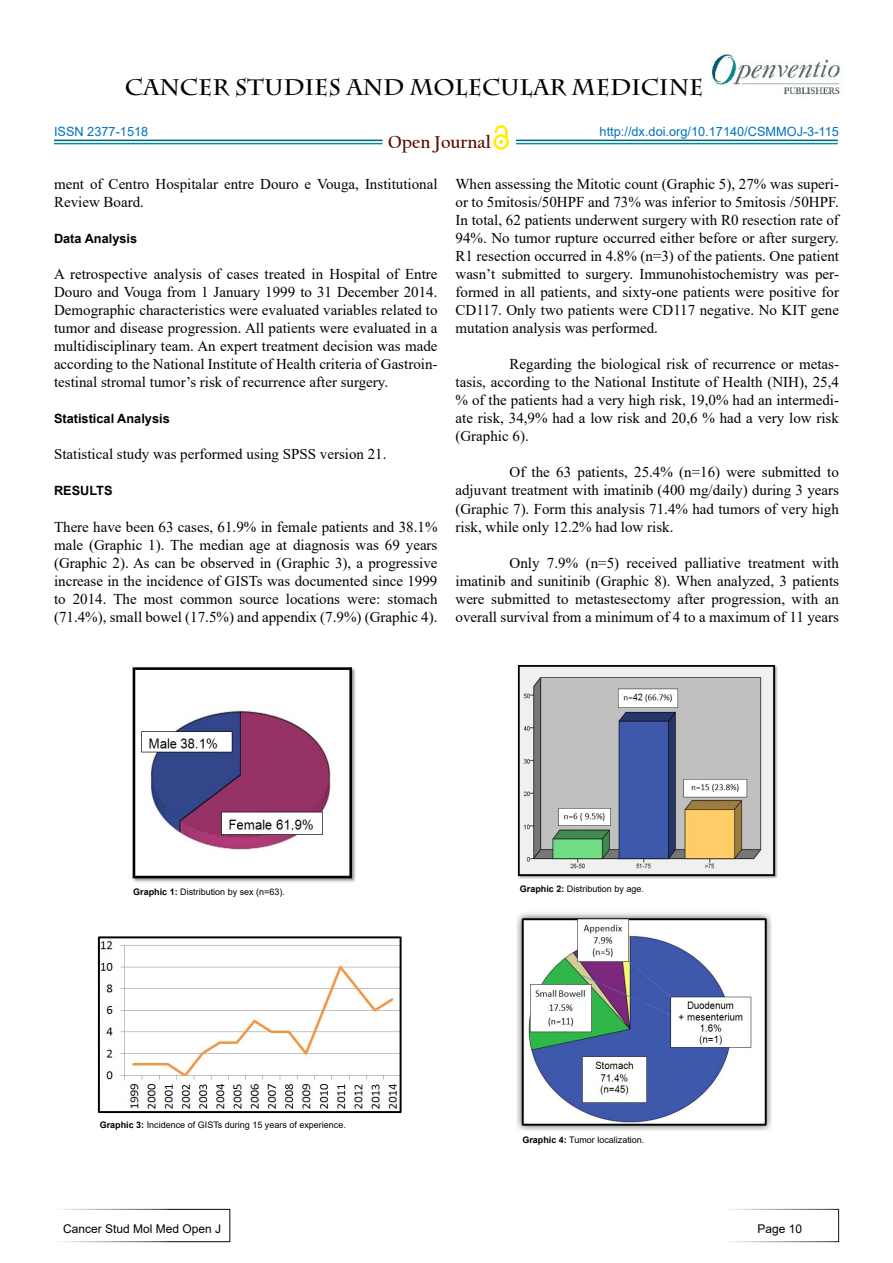
<style>
.page{position:relative;width:893px;height:1263px;background:#fff}
.page>*{position:absolute;margin:0;border:0;box-sizing:border-box;transform-origin:0 0}
.t1{font:700 22.5px "Charlemagne Std";color:#000}
.t2{font:700 18.15px "Californian FB";color:#580b05}
.t3{font:15px/18px "Times New Roman";color:#000;text-align:justify}
.t4{font:12.75px "Arial";color:#0072bc}
.t5{font:700 12.75px "Arial";color:#000}
.t6{font:12.75px "Arial";color:#0071bc}
.t7{font:12px "Arial";color:#000}
.t8{font:9px "Arial";color:#000}
.s1{font-weight:700}
</style>
<div class="page">
<hr style="left:54px;top:140px;width:328px;height:1px;background:#015d75">
<hr style="left:54px;top:143px;width:328px;height:1px;background:#0a8b93">
<hr style="left:516px;top:140px;width:322px;height:1px;background:#015d75">
<hr style="left:516px;top:143px;width:322px;height:1px;background:#0a8b93">
<svg style="left:493px;top:134px;width:16px;height:16px"></svg>
<svg style="left:496px;top:137px;width:10px;height:10px"></svg>
<svg style="left:495px;top:125px;width:13px;height:19px"></svg>
<div style="left:54px;top:1209px;width:176px;height:33px;border:1px solid #fff"></div>
<div style="left:723px;top:1209px;width:116px;height:33px;border:1px solid #fff"></div>
<img style="left:711px;top:53px;width:129px;height:42px">
<img style="left:132px;top:667px;width:224px;height:215px">
<img style="left:517px;top:665px;width:261px;height:214px">
<img style="left:97px;top:936px;width:305px;height:178px">
<img style="left:516px;top:913px;width:255px;height:217px">
<h1 class="t1" style="left:125px;top:74px;width:580px">CANCER STUDIES AND MOLECULAR MEDICINE</h1>
<p class="t2" style="left:388px;top:132px;width:104px">Open Journal</p>
<p class="t4" style="left:600px;top:122px;width:241px">http://dx.doi.org/10.17140/CSMMOJ-3-115</p>
<p class="t6" style="left:54px;top:123px;width:96px">ISSN 2377-1518</p>
<p class="t3" style="left:54px;top:175px;width:385px">ment of Centro Hospitalar entre Douro e Vouga, Institutional<br>Review Board.</p>
<p class="t5" style="left:54px;top:230px;width:85px">Data Analysis</p>
<p class="t3" style="left:54px;top:265px;width:385px">A retrospective analysis of cases treated in Hospital of Entre Douro and Vouga from 1 January 1999 to 31 December 2014.<br>Demographic characteristics were evaluated variables related to tumor and disease progression. All patients were evaluated in a multidisciplinary team. An expert treatment decision was made according to the National Institute of Health criteria of Gastroin&shy;testinal stromal tumor’s risk of recurrence after surgery.</p>
<p class="t5" style="left:54px;top:410px;width:117px">Statistical Analysis</p>
<p class="t3" style="left:54px;top:445px;width:334px">Statistical study was performed using SPSS version 21.</p>
<p class="t5" style="left:54px;top:482px;width:60px">RESULTS</p>
<p class="t3" style="left:54px;top:517px;width:385px">There have been 63 cases, 61.9% in female patients and 38.1% male (Graphic 1). The median age at diagnosis was 69 years (Graphic 2). As can be observed in (Graphic 3), a progressive increase in the incidence of GISTs was documented since 1999 to 2014. The most common source locations were: stomach (71.4%), small bowel (17.5%) and appendix (7.9%) (Graphic 4).</p>
<p class="t3" style="left:455px;top:175px;width:385px">When assessing the Mitotic count (Graphic 5), 27% was superi&shy;or to 5mitosis/50HPF and 73% was inferior to 5mitosis /50HPF.<br>In total, 62 patients underwent surgery with R0 resection rate of 94%. No tumor rupture occurred either before or after surgery.<br>R1 resection occurred in 4.8% (n=3) of the patients. One patient wasn’t submitted to surgery. Immunohistochemistry was per&shy;formed in all patients, and sixty-one patients were positive for CD117. Only two patients were CD117 negative. No KIT gene mutation analysis was performed.</p>
<p class="t3" style="left:455px;top:355px;width:385px;text-indent:54px">Regarding the biological risk of recurrence or metas&shy;tasis, according to the National Institute of Health (NIH), 25,4 % of the patients had a very high risk, 19,0% had an intermedi&shy;ate risk, 34,9% had a low risk and 20,6 % had a very low risk (Graphic 6).</p>
<p class="t3" style="left:455px;top:463px;width:385px;text-indent:54px">Of the 63 patients, 25.4% (n=16) were submitted to adjuvant treatment with imatinib (400 mg/daily) during 3 years (Graphic 7). Form this analysis 71.4% had tumors of very high risk, while only 12.2% had low risk.</p>
<p class="t3" style="left:455px;top:553px;width:385px;text-indent:54px">Only 7.9% (n=5) received palliative treatment with imatinib and sunitinib (Graphic 8). When analyzed, 3 patients were submitted to metastesectomy after progression, with an overall survival from a minimum of 4 to a maximum of 11 years</p>
<p class="t8" style="left:133px;top:886px;width:153px"><span class="s1">Graphic 1:</span> Distribution by sex (n=63).</p>
<p class="t8" style="left:520px;top:883px;width:126px"><span class="s1">Graphic 2:</span> Distribution by age.</p>
<p class="t8" style="left:100px;top:1118px;width:248px"><span class="s1">Graphic 3:</span> Incidence of GISTs during 15 years of experience.</p>
<p class="t7" style="left:63px;top:1220px;width:160px">Cancer Stud Mol Med Open J</p>
<p class="t8" style="left:522px;top:1133px;width:124px"><span class="s1">Graphic 4:</span> Tumor localization.</p>
<p class="t7" style="left:758px;top:1220px;width:46px">Page 10</p>
</div>
